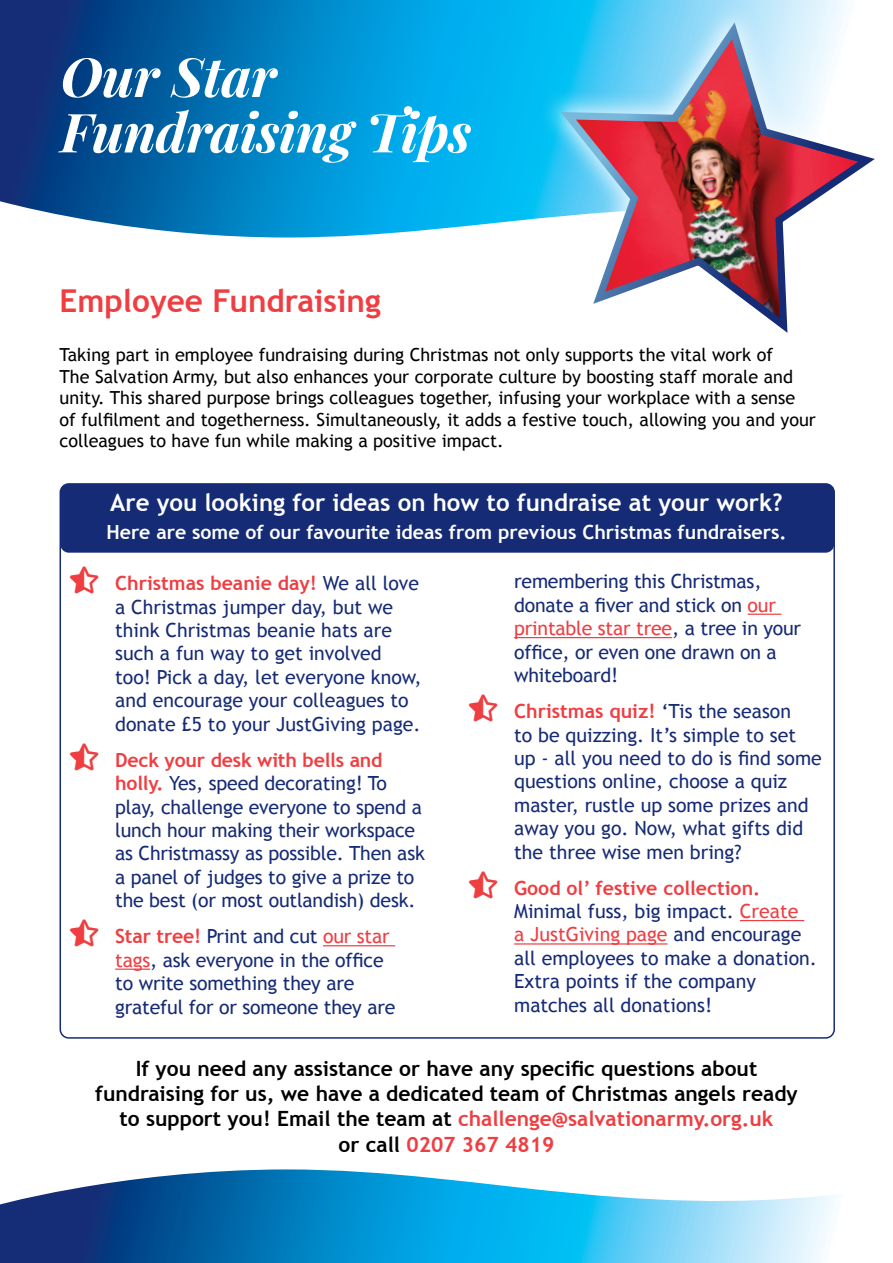
<style>
.page{position:relative;width:893px;height:1263px;background:#fff}
.page>*{position:absolute;margin:0;border:0;box-sizing:border-box;transform-origin:0 0}
.t1{font:italic 700 54px/55.5px "Playfair Display";letter-spacing:-.01em;color:#fff}
.Headings{font:700 31.5px "Trebuchet MS";color:#ef3e42}
.t2{font:700 24px "Trebuchet MS";color:#fff}
.t3{font:700 21px/25.2px "Trebuchet MS";color:#000;text-align:center}
.t4{font:19.5px/23.4px "Trebuchet MS";color:#162b75}
.t5{font:700 19.5px "Trebuchet MS";color:#fff}
.Body_New{font:18px/21.6px "Trebuchet MS";color:#000}
.s1{color:#ef3e42}
.s2{font-weight:700;color:#ef3e42}
</style>
<div class="page">
<svg style="left:0;top:1169px;width:836px;height:94px"></svg>
<svg style="left:0;top:0;width:507px;height:237px;background:#0b7fbe"></svg>
<svg style="left:507px;top:0;width:342px;height:222px;background:#35c8f4"></svg>
<svg style="left:553px;top:21px;width:322px;height:312px"></svg>
<hr style="left:323px;top:945px;width:72px;height:1px;background:#ef3e42">
<hr style="left:115px;top:968px;width:35px;height:2px;background:#ef3e42">
<div style="left:60px;top:484px;width:774px;height:69px;background:#162b75;border-radius:9px"></div>
<hr style="left:748px;top:614px;width:33px;height:1px;background:#ef3e42">
<hr style="left:514px;top:637px;width:158px;height:1px;background:#ef3e42">
<hr style="left:740px;top:920px;width:64px;height:1px;background:#ef3e42">
<hr style="left:514px;top:943px;width:154px;height:1px;background:#ef3e42">
<p class="t1" style="left:61px;top:44px;width:412px">Our Star<br>Fundraising Tips</p>
<p class="Headings" style="left:60px;top:281px;width:323px">Employee Fundraising</p>
<p class="Body_New" style="left:60px;top:344px;width:758px">Taking part in employee fundraising during Christmas not only supports the vital work of<br>The Salvation Army, but also enhances your corporate culture by boosting staff morale and unity. This shared purpose brings colleagues together, infusing your workplace with a sense of fulfilment and togetherness. Simultaneously, it adds a festive touch, allowing you and your colleagues to have fun while making a positive impact.</p>
<p class="t2" style="left:110px;top:488px;width:674px">Are you looking for ideas on how to fundraise at your work?</p>
<p class="t5" style="left:106px;top:520px;width:682px">Here are some of our favourite ideas from previous Christmas fundraisers.</p>
<p class="t4" style="left:514px;top:570px;width:288px">remembering this Christmas, donate a fiver and stick on <span class="s1">our printable star tree</span>, a tree in your office, or even one drawn on a whiteboard!</p>
<p class="t4" style="left:514px;top:700px;width:309px;text-indent:-45px"><span class="s1">▲▼●●▼</span> <span class="s2">Christmas quiz!</span> ‘Tis the season<br>to be quizzing. It’s simple to set up - all you need to do is find some questions online, choose a quiz master, rustle up some prizes and away you go. Now, what gifts did the three wise men bring?</p>
<p class="t4" style="left:514px;top:876px;width:304px;text-indent:-45px"><span class="s1">▲▼●●▼</span> <span class="s2">Good ol’ festive collection.<br></span>Minimal fuss, big impact. <span class="s1">Create<br>a JustGiving page</span> and encourage all employees to make a donation.<br>Extra points if the company matches all donations!</p>
<p class="t4" style="left:115px;top:572px;width:308px;text-indent:-45px"><span class="s1">▲▼●●▼</span> <span class="s2">Christmas beanie day!</span> We all love a Christmas jumper day, but we think Christmas beanie hats are such a fun way to get involved too! Pick a day, let everyone know, and encourage your colleagues to donate £5 to your JustGiving page.</p>
<p class="t4" style="left:115px;top:748px;width:311px;text-indent:-45px"><span class="s1">▲▼●●▼</span> <span class="s2">Deck your desk with bells and holly.</span> Yes, speed decorating! To play, challenge everyone to spend a lunch hour making their workspace as Christmassy as possible. Then ask a panel of judges to give a prize to the best (or most outlandish) desk.</p>
<p class="t4" style="left:115px;top:925px;width:282px;text-indent:-45px"><span class="s1">▲▼●●▼</span> <span class="s2">Star tree!</span> Print and cut <span class="s1">our star tags</span>, ask everyone in the office to write something they are grateful for or someone they are</p>
<p class="t3" style="left:95px;top:1056px;width:704px">If you need any assistance or have any specific questions about fundraising for us, we have a dedicated team of Christmas angels ready to support you! Email the team at <span class="s1">challenge@salvationarmy.org.uk<br></span>or call <span class="s1">0207 367 4819</span></p>
</div>
